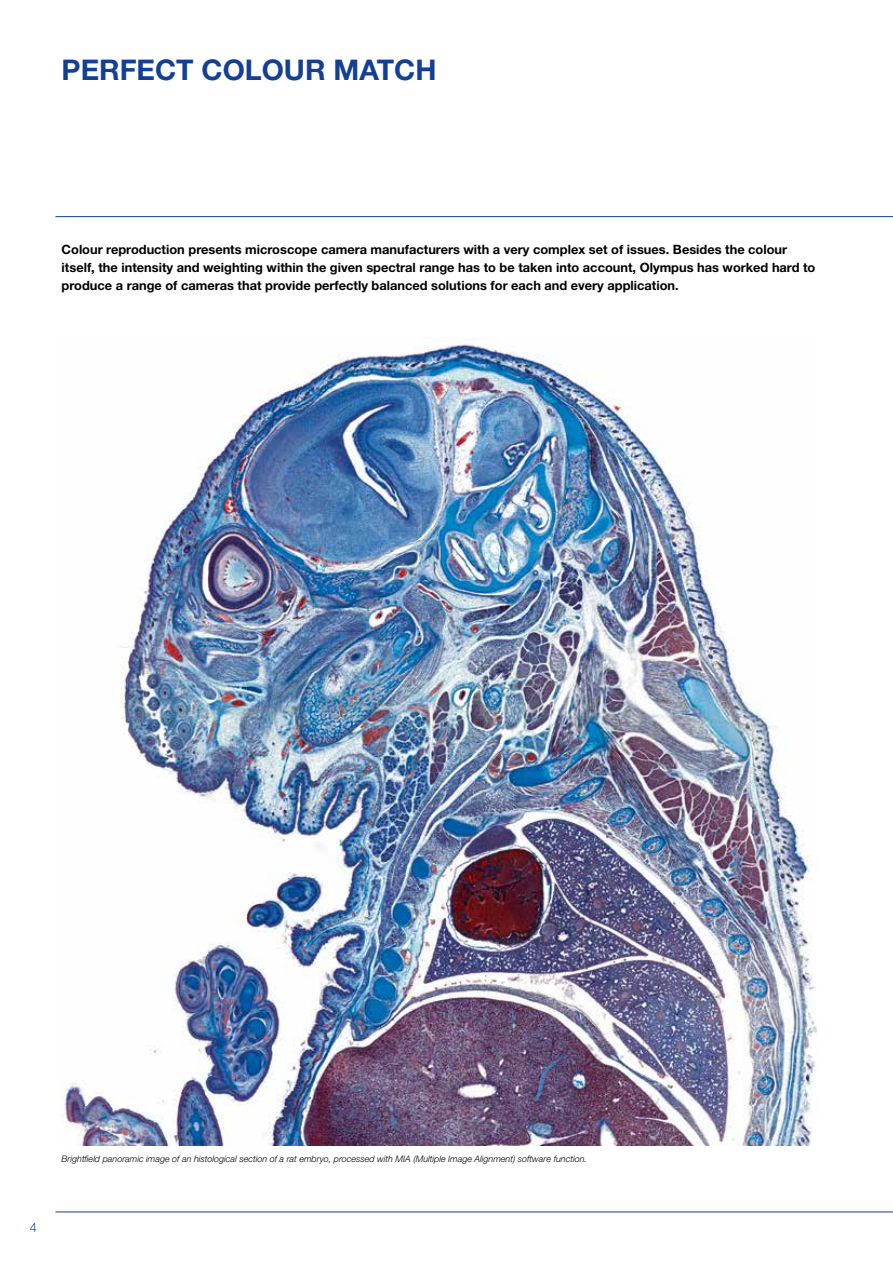
<style>
.page{position:relative;width:893px;height:1263px;background:#fff}
.page>*{position:absolute;margin:0;border:0;box-sizing:border-box;transform-origin:0 0}
.t1{font:700 28.5px "Helvetica Neue LT Pro";color:#134094}
.t2{font:700 12.9px/18px "Helvetica Neue LT Pro";color:#000}
.t3{font:300 12.9px "Helvetica Neue LT Pro";color:#0b4d9d}
.t4{font:italic 300 9px "Helvetica Neue LT Pro";color:#000}
</style>
<div class="page">
<img style="left:62px;top:338px;width:754px;height:807px">
<hr style="left:55px;top:1212px;width:838px;height:1px;background:#134094">
<hr style="left:55px;top:216px;width:838px;height:1px;background:#134094">
<h1 class="t1" style="left:62px;top:52px;width:376px">PERFECT COLOUR MATCH</h1>
<p class="t2" style="left:62px;top:240px;width:755px">Colour reproduction presents microscope camera manufacturers with a very complex set of issues. Besides the colour itself, the intensity and weighting within the given spectral range has to be taken into account, Olympus has worked hard to produce a range of cameras that provide perfectly balanced solutions for each and every application.</p>
<p class="t3" style="left:30px;top:1219px;width:9px">4</p>
<p class="t4" style="left:62px;top:1154px;width:527px">Brightfield panoramic image of an histological section of a rat embryo, processed with MIA (Multiple Image Alignment) software function.</p>
</div>
